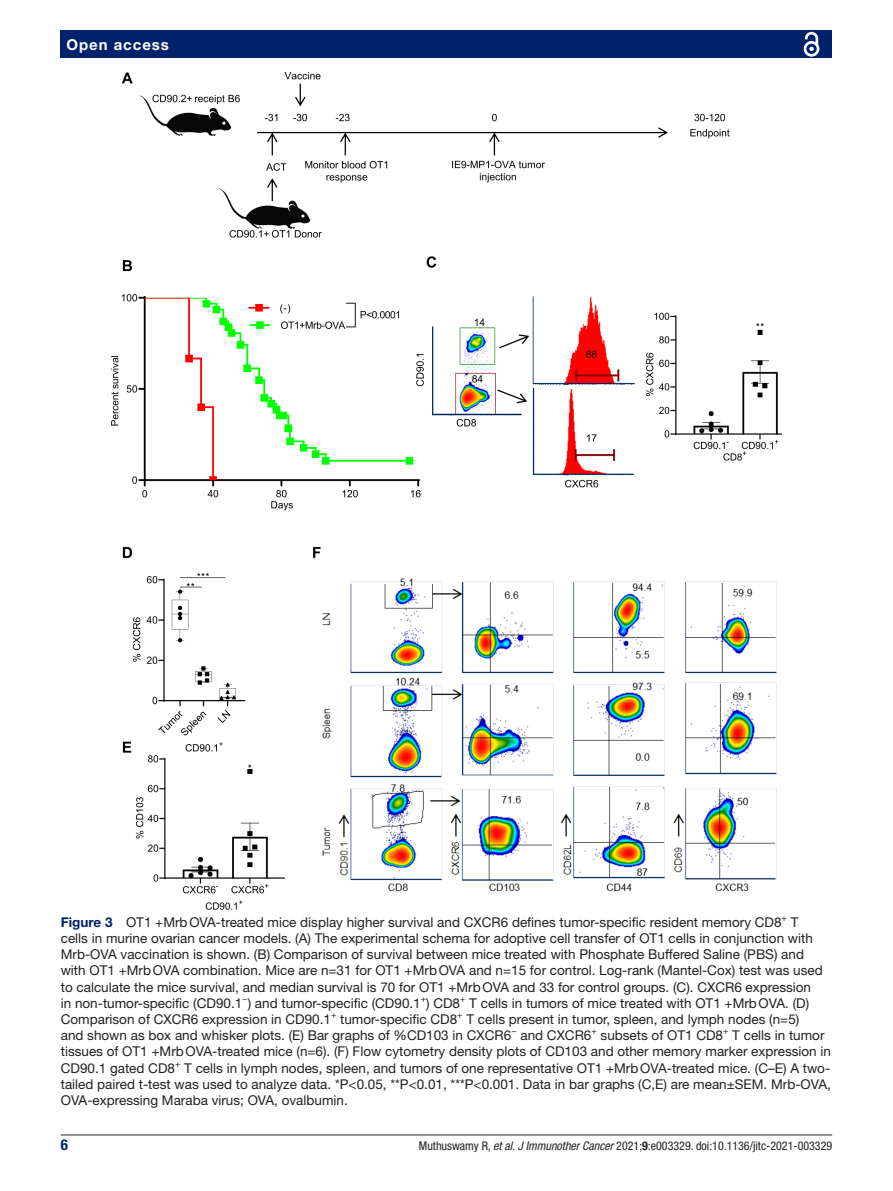
<style>
.page{position:relative;width:893px;height:1191px;background:#fff}
.page>*{position:absolute;margin:0;border:0;box-sizing:border-box;transform-origin:0 0}
.t1{font:700 15px "Helvetica Neue LT Std";letter-spacing:.065em;color:#fff}
.t2{font:700 condensed 15px "Helvetica Neue LT Std";color:#00226b}
.t3{font:13.5px/16.2px "Helvetica Neue LT Std";color:#231f20}
.t4{font:condensed 12px "Helvetica Neue LT Std";color:#231f20}
.t5{font:9px "Helvetica Neue LT Std";color:#231f20}
.s1{font-weight:700;color:#00226b}
.s2{font-style:italic}
.s3{font-weight:700}
</style>
<div class="page">
<hr style="left:61px;top:1134px;width:771px;height:1px;background:#231f20">
<div style="left:61px;top:31px;width:771px;height:27px;background:#00226b"></div>
<svg style="left:803px;top:31px;width:17px;height:26px"></svg>
<img style="left:112px;top:73px;width:669px;height:836px">
<p class="t1" style="left:66px;top:35px;width:104px">Open access</p>
<p class="t3" style="left:61px;top:913px;width:722px"><span class="s1">Figure 3</span> OT1 +MrbOVA-treated mice display higher survival and CXCR6 defines tumor-specific resident memory CD8</p>
<p class="t5" style="left:782px;top:912px;width:7px">+</p>
<p class="t3" style="left:61px;top:913px;width:763px;text-indent:730px">T cells in murine ovarian cancer models. (A) The experimental schema for adoptive cell transfer of OT1 cells in conjunction with Mrb-OVA vaccination is shown. (B) Comparison of survival between mice treated with Phosphate Buffered Saline (PBS) and with OT1 +MrbOVA combination. Mice are n=31 for OT1 +MrbOVA and n=15 for control. Log-rank (Mantel-Cox) test was used to calculate the mice survival, and median survival is 70 for OT1 +MrbOVA and 33 for control groups. (C). CXCR6 expression in non-tumor-specific (CD90.1<sup>−</sup>) and tumor-specific (CD90.1<sup>+</sup>) CD8<sup>+</sup> T cells in tumors of mice treated with OT1 +MrbOVA. (D)<br>Comparison of CXCR6 expression in CD90.1</p>
<p class="t5" style="left:331px;top:1009px;width:7px">+</p>
<p class="t3" style="left:340px;top:1011px;width:119px">tumor-specific CD8</p>
<p class="t5" style="left:457px;top:1009px;width:7px">+</p>
<p class="t3" style="left:61px;top:1011px;width:772px;text-indent:406px">T cells present in tumor, spleen, and lymph nodes (n=5)<br>and shown as box and whisker plots. (E) Bar graphs of %CD103 in CXCR6<sup>−</sup> and CXCR6<sup>+</sup> subsets of OT1 CD8<sup>+</sup> T cells in tumor tissues of OT1 +MrbOVA-treated mice (n=6). (F) Flow cytometry density plots of CD103 and other memory marker expression in CD90.1 gated CD8<sup>+</sup> T cells in lymph nodes, spleen, and tumors of one representative OT1 +MrbOVA-treated mice. (C–E) A two&shy;tailed paired t-test was used to analyze data. *P&lt;0.05, **P&lt;0.01, ***P&lt;0.001. Data in bar graphs (C,E) are mean±SEM. Mrb-OVA, OVA-expressing Maraba virus; OVA, ovalbumin.</p>
<p class="t2" style="left:61px;top:1135px;width:9px">6</p>
<p class="t4" style="left:419px;top:1138px;width:415px">Muthuswamy R, <span class="s2">et al</span>. <span class="s2">J Immunother Cancer</span> 2021;<span class="s3">9</span>:e003329. doi:10.1136/jitc-2021-003329</p>
</div>
